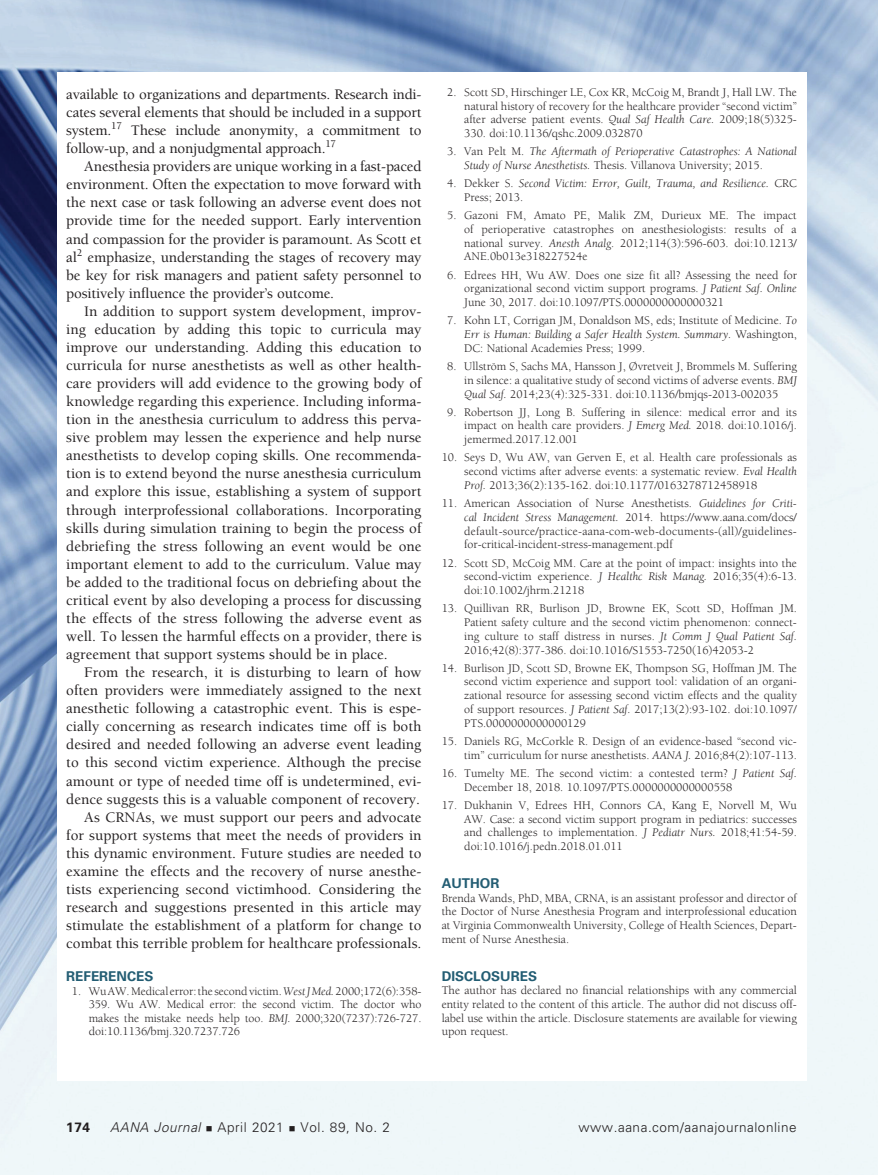
<style>
.page{position:relative;width:878px;height:1175px;background:#fff}
.page>*{position:absolute;margin:0;border:0;box-sizing:border-box;transform-origin:0 0}
.Body_text_indent_N{font:500 15px/18px "Berkeley";color:#231f20;text-align:justify}
.t1{font:300 13.5px "Univers";letter-spacing:.04em;color:#231f20}
.Ref_head_N{font:700 13.5px "Univers LT Pro 65";color:#235d73}
.t2{font:700 13.5px "Univers LT Pro 65";color:#231f20}
.Ref_body_indent_N{font:12px/13.8px "Berkeley";color:#231f20;text-align:justify}
.Ref_Auth_body_NO_ind{font:12px/13.8px "Berkeley";color:#231f20;text-align:justify}
.Ref_body_indent_N-2{font:italic 12px/13.8px "Berkeley";color:#231f20}
.s1{font-style:italic}
.s2{font-style:normal}
.s3{font-family:"Univers LT Pro 45";font-style:italic}
</style>
<div class="page">
<img style="left:0;top:0;width:877px;height:1174px">
<div style="left:57px;top:72px;width:749px;height:1008px;background:#fff"></div>
<p class="Body_text_indent_N" style="left:66px;top:86px;width:357px">available to organizations and departments. Research indi&shy;cates several elements that should be included in a support system.<sup>17</sup> These include anonymity, a commitment to follow-up, and a nonjudgmental approach.<sup>17</sup></p>
<p class="Body_text_indent_N" style="left:66px;top:158px;width:357px;text-indent:18px">Anesthesia providers are unique working in a fast-paced environment. Often the expectation to move forward with the next case or task following an adverse event does not provide time for the needed support. Early intervention and compassion for the provider is paramount. As Scott et al<sup>2</sup> emphasize, understanding the stages of recovery may be key for risk managers and patient safety personnel to positively influence the provider’s outcome.</p>
<p class="Body_text_indent_N" style="left:66px;top:302px;width:357px;text-indent:18px">In addition to support system development, improv&shy;ing education by adding this topic to curricula may improve our understanding. Adding this education to curricula for nurse anesthetists as well as other health&shy;care providers will add evidence to the growing body of knowledge regarding this experience. Including informa&shy;tion in the anesthesia curriculum to address this perva&shy;sive problem may lessen the experience and help nurse anesthetists to develop coping skills. One recommenda&shy;tion is to extend beyond the nurse anesthesia curriculum and explore this issue, establishing a system of support through interprofessional collaborations. Incorporating skills during simulation training to begin the process of debriefing the stress following an event would be one important element to add to the curriculum. Value may be added to the traditional focus on debriefing about the critical event by also developing a process for discussing the effects of the stress following the adverse event as well. To lessen the harmful effects on a provider, there is agreement that support systems should be in place.</p>
<p class="Body_text_indent_N" style="left:66px;top:663px;width:357px;text-indent:18px">From the research, it is disturbing to learn of how often providers were immediately assigned to the next anesthetic following a catastrophic event. This is espe&shy;cially concerning as research indicates time off is both desired and needed following an adverse event leading to this second victim experience. Although the precise amount or type of needed time off is undetermined, evi&shy;dence suggests this is a valuable component of recovery.</p>
<p class="Body_text_indent_N" style="left:66px;top:808px;width:357px;text-indent:18px">As CRNAs, we must support our peers and advocate for support systems that meet the needs of providers in this dynamic environment. Future studies are needed to examine the effects and the recovery of nurse anesthe&shy;tists experiencing second victimhood. Considering the research and suggestions presented in this article may stimulate the establishment of a platform for change to combat this terrible problem for healthcare professionals.</p>
<p class="Ref_head_N" style="left:66px;top:966px;width:89px">REFERENCES</p>
<p class="Ref_body_indent_N" style="left:89px;top:984px;width:334px;text-indent:-17px">1. Wu AW. Medical error: the second victim. <span class="s1">West J Med.</span> 2000;172(6):358- 359. Wu AW. Medical error: the second victim. The doctor who makes the mistake needs help too. <span class="s1">BMJ.</span> 2000;320(7237):726-727. doi:10.1136/bmj.320.7237.726</p>
<p class="Ref_body_indent_N" style="left:464px;top:85px;width:334px;text-indent:-17px">2. Scott SD, Hirschinger LE, Cox KR, McCoig M, Brandt J, Hall LW. The natural history of recovery for the healthcare provider “second victim” after adverse patient events. <span class="s1">Qual Saf Health Care.</span> 2009;18(5)325- 330. doi:10.1136/qshc.2009.032870</p>
<p class="Ref_body_indent_N-2" style="left:464px;top:145px;width:334px;text-indent:-17px"><span class="s2">3. Van Pelt M.</span> The Aftermath of Perioperative Catastrophes: A National<br>Study of Nurse Anesthetists. <span class="s2">Thesis. Villanova University; 2015.</span></p>
<p class="Ref_body_indent_N-2" style="left:464px;top:177px;width:334px;text-indent:-17px"><span class="s2">4. Dekker S.</span> Second Victim: Error, Guilt, Trauma, and Resilience. <span class="s2">CRC<br>Press; 2013.</span></p>
<p class="Ref_body_indent_N" style="left:464px;top:209px;width:334px;text-indent:-17px">5. Gazoni FM, Amato PE, Malik ZM, Durieux ME. The impact of perioperative catastrophes on anesthesiologists: results of a national survey. <span class="s1">Anesth Analg</span>. 2012;114(3):596-603. doi:10.1213/ ANE.0b013e318227524e</p>
<p class="Ref_body_indent_N" style="left:464px;top:268px;width:334px;text-indent:-17px">6. Edrees HH, Wu AW. Does one size fit all? Assessing the need for organizational second victim support programs. <span class="s1">J Patient Saf. Online </span>June 30, 2017. doi:10.1097/PTS.0000000000000321</p>
<p class="Ref_body_indent_N" style="left:464px;top:314px;width:334px;text-indent:-17px">7. Kohn LT, Corrigan JM, Donaldson MS, eds; Institute of Medicine. <span class="s1">To Err is Human: Building a Safer Health System. Summary.</span> Washington, DC: National Academies Press; 1999.</p>
<p class="Ref_body_indent_N" style="left:464px;top:359px;width:334px;text-indent:-17px">8. Ullström S, Sachs MA, Hansson J, Øvretveit J, Brommels M. Suffering in silence: a qualitative study of second victims of adverse events. <span class="s1">BMJ Qual Saf.</span> 2014;23(4):325-331. doi:10.1136/bmjqs-2013-002035</p>
<p class="Ref_body_indent_N" style="left:464px;top:405px;width:334px;text-indent:-17px">9. Robertson JJ, Long B. Suffering in silence: medical error and its impact on health care providers. <span class="s1">J Emerg Med.</span> 2018. doi:10.1016/j. jemermed.2017.12.001</p>
<p class="Ref_body_indent_N" style="left:464px;top:451px;width:334px;text-indent:-22px">10. Seys D, Wu AW, van Gerven E, et al. Health care professionals as second victims after adverse events: a systematic review. <span class="s1">Eval Health Prof.</span> 2013;36(2):135-162. doi:10.1177/0163278712458918</p>
<p class="Ref_body_indent_N" style="left:464px;top:497px;width:334px;text-indent:-22px">11. American Association of Nurse Anesthetists. <span class="s1">Guidelines for Criti&shy;cal Incident Stress Management.</span> 2014. https://www.aana.com/docs/ default-source/practice-aana-com-web-documents-(all)/guidelines&shy;for-critical-incident-stress-management.pdf</p>
<p class="Ref_body_indent_N" style="left:464px;top:556px;width:334px;text-indent:-22px">12. Scott SD, McCoig MM. Care at the point of impact: insights into the second-victim experience. <span class="s1">J Healthc Risk Manag.</span> 2016;35(4):6-13. doi:10.1002/jhrm.21218</p>
<p class="Ref_body_indent_N" style="left:464px;top:602px;width:334px;text-indent:-22px">13. Quillivan RR, Burlison JD, Browne EK, Scott SD, Hoffman JM.<br>Patient safety culture and the second victim phenomenon: connect&shy;ing culture to staff distress in nurses. <span class="s1">Jt Comm J Qual Patient Saf.<br></span>2016;42(8):377-386. doi:10.1016/S1553-7250(16)42053-2</p>
<p class="Ref_body_indent_N" style="left:464px;top:661px;width:334px;text-indent:-22px">14. Burlison JD, Scott SD, Browne EK, Thompson SG, Hoffman JM. The second victim experience and support tool: validation of an organi&shy;zational resource for assessing second victim effects and the quality of support resources. <span class="s1">J Patient Saf.</span> 2017;13(2):93-102. doi:10.1097/ PTS.0000000000000129</p>
<p class="Ref_body_indent_N" style="left:441px;top:734px;width:357px;text-align:right">15. Daniels RG, McCorkle R. Design of an evidence-based “second vic&shy;tim” curriculum for nurse anesthetists. <span class="s1">AANA J.</span> 2016;84(2):107-113.</p>
<p class="Ref_body_indent_N" style="left:464px;top:766px;width:334px;text-indent:-22px">16. Tumelty ME. The second victim: a contested term? <span class="s1">J Patient Saf.<br></span>December 18, 2018. 10.1097/PTS.0000000000000558</p>
<p class="Ref_body_indent_N" style="left:464px;top:798px;width:334px;text-indent:-22px">17. Dukhanin V, Edrees HH, Connors CA, Kang E, Norvell M, Wu AW. Case: a second victim support program in pediatrics: successes and challenges to implementation. <span class="s1">J Pediatr Nurs.</span> 2018;41:54-59. doi:10.1016/j.pedn.2018.01.011</p>
<p class="Ref_head_N" style="left:441px;top:873px;width:59px">AUTHOR</p>
<p class="Ref_Auth_body_NO_ind" style="left:441px;top:891px;width:357px">Brenda Wands, PhD, MBA, CRNA, is an assistant professor and director of the Doctor of Nurse Anesthesia Program and interprofessional education at Virginia Commonwealth University, College of Health Sciences, Depart&shy;ment of Nurse Anesthesia.</p>
<p class="Ref_head_N" style="left:441px;top:966px;width:97px">DISCLOSURES</p>
<p class="Ref_Auth_body_NO_ind" style="left:441px;top:983px;width:357px">The author has declared no financial relationships with any commercial entity related to the content of this article. The author did not discuss off&shy;label use within the article. Disclosure statements are available for viewing upon request.</p>
<p class="t2" style="left:66px;top:1117px;width:25px">174</p>
<p class="t1" style="left:110px;top:1119px;width:281px"><span class="s3">AANA Journal</span> ■ April 2021 ■ Vol. 89, No. 2</p>
<p class="t1" style="left:578px;top:1119px;width:220px">www.aana.com/aanajournalonline</p>
</div>
